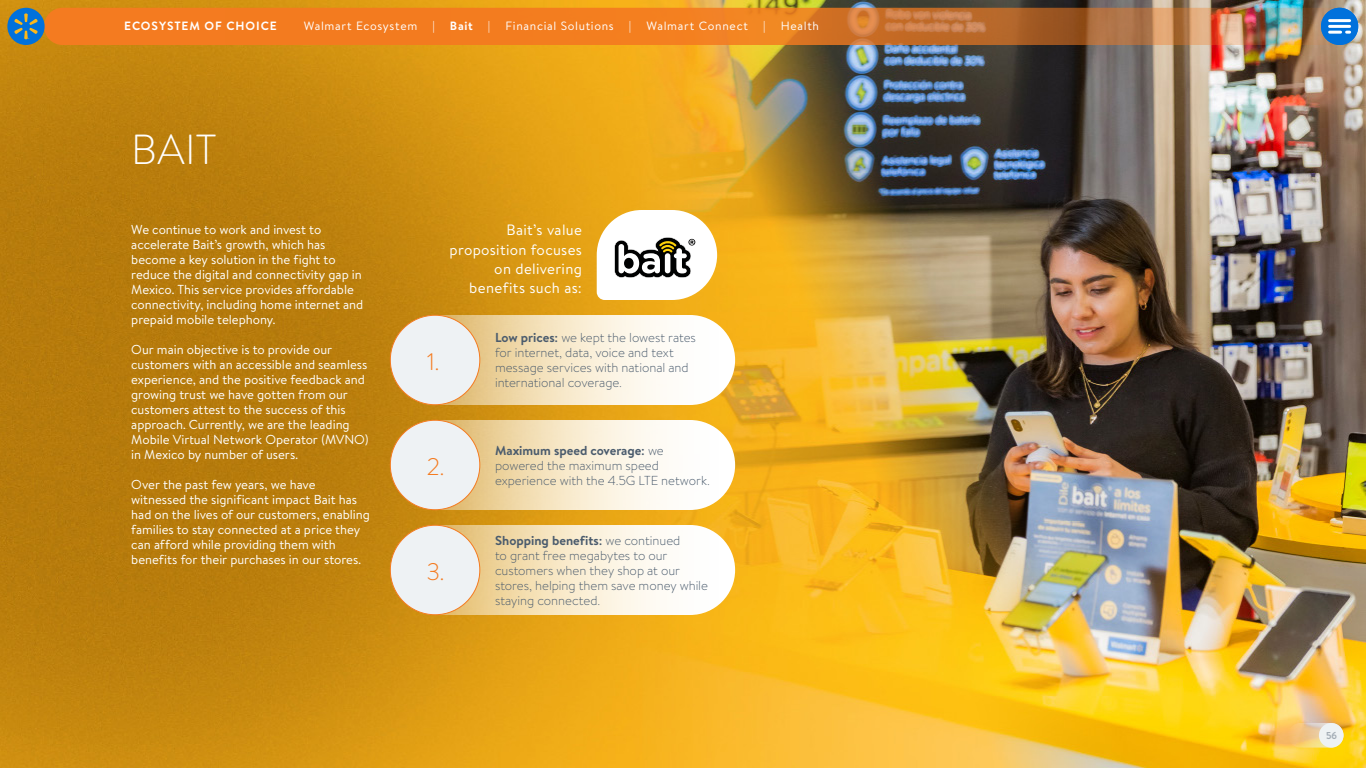
<style>
.page{position:relative;width:1366px;height:768px;background:#fff}
.page>*{position:absolute;margin:0;border:0;box-sizing:border-box;transform-origin:0 0}
.t1{font:300 42px "Bogle";color:#fff}
.t2{font:300 24px "Bogle";color:#f47b20}
.t3{font:15px/19px "Bogle";letter-spacing:.02em;color:#fff;text-align:right}
.t4{font:13px/15px "Bogle";letter-spacing:-.005em;color:#fff}
.t5{font:300 13px/15px "Bogle";letter-spacing:-.005em;color:#4a5b6d}
.t6{font:12px "Bogle";letter-spacing:.055em;color:#fff}
.t7{font:700 12px "Bogle";letter-spacing:.075em;color:#fff}
.t8{font:700 10px "Bogle";color:#a4adb6}
.s1{font-weight:700}
</style>
<div class="page">
<img style="left:0;top:0;width:1366px;height:768px">
<svg style="left:390px;top:315px;width:345px;height:90px"></svg>
<svg style="left:390px;top:420px;width:345px;height:90px"></svg>
<svg style="left:390px;top:525px;width:345px;height:90px"></svg>
<div style="left:390px;top:315px;width:90px;height:90px;background:#eef2f4;border-radius:50%"></div>
<div style="left:390px;top:420px;width:90px;height:90px;background:#eef2f4;border-radius:50%"></div>
<div style="left:390px;top:525px;width:90px;height:90px;background:#eef2f4;border-radius:50%"></div>
<svg style="left:597px;top:210px;width:120px;height:90px"></svg>
<svg style="left:1288px;top:723px;width:56px;height:25px"></svg>
<div style="left:1319px;top:723px;width:25px;height:25px;background:#eef2f4;border-radius:50%"></div>
<svg style="left:44px;top:8px;width:1312px;height:37px;background:#db7b2f"></svg>
<div style="left:1321px;top:8px;width:37px;height:37px;background:#0071dc;border-radius:50%"></div>
<hr style="left:1330px;top:19px;width:20px;height:3px;background:#fff">
<hr style="left:1330px;top:25px;width:20px;height:3px;background:#fff">
<svg style="left:1330px;top:31px;width:11px;height:3px"></svg>
<div style="left:7px;top:8px;width:38px;height:37px;background:#0071dc;border-radius:50%"></div>
<svg style="left:14px;top:13px;width:24px;height:26px"></svg>
<p class="t7" style="left:124px;top:17px;width:154px">ECOSYSTEM OF CHOICE</p>
<p class="t6" style="left:304px;top:17px;width:115px">Walmart Ecosystem</p>
<p class="t6" style="left:432px;top:17px;width:4px">|</p>
<p class="t7" style="left:450px;top:17px;width:24px">Bait</p>
<p class="t6" style="left:488px;top:17px;width:4px">|</p>
<p class="t6" style="left:505px;top:17px;width:110px">Financial Solutions</p>
<p class="t6" style="left:629px;top:17px;width:4px">|</p>
<p class="t6" style="left:646px;top:17px;width:103px">Walmart Connect</p>
<p class="t6" style="left:763px;top:17px;width:4px">|</p>
<p class="t6" style="left:781px;top:17px;width:40px">Health</p>
<h1 class="t1" style="left:131px;top:121px;width:87px">BAIT</h1>
<p class="t4" style="left:131px;top:222px;width:234px">We continue to work and invest to accelerate Bait’s growth, which has become a key solution in the fight to reduce the digital and connectivity gap in Mexico. This service provides affordable connectivity, including home internet and prepaid mobile telephony.</p>
<p class="t4" style="left:131px;top:342px;width:239px">Our main objective is to provide our customers with an accessible and seamless experience, and the positive feedback and growing trust we have gotten from our customers attest to the success of this approach. Currently, we are the leading Mobile Virtual Network Operator (MVNO) in Mexico by number of users.</p>
<p class="t4" style="left:131px;top:477px;width:240px">Over the past few years, we have witnessed the significant impact Bait has had on the lives of our customers, enabling families to stay connected at a price they can afford while providing them with benefits for their purchases in our stores.</p>
<p class="t3" style="left:450px;top:220px;width:134px">Bait’s value proposition focuses on delivering benefits such as:</p>
<h2 class="t2" style="left:427px;top:346px;width:14px">1.</h2>
<p class="t5" style="left:495px;top:330px;width:202px"><span class="s1">Low prices:</span> we kept the lowest rates for internet, data, voice and text message services with national and international coverage.</p>
<h2 class="t2" style="left:427px;top:451px;width:20px">2.</h2>
<h2 class="t2" style="left:427px;top:556px;width:20px">3.</h2>
<p class="t5" style="left:495px;top:442px;width:216px"><span class="s1">Maximum speed coverage:</span> we powered the maximum speed experience with the 4.5G LTE network.</p>
<p class="t5" style="left:495px;top:532px;width:214px"><span class="s1">Shopping benefits:</span> we continued<br>to grant free megabytes to our customers when they shop at our stores, helping them save money while staying connected.</p>
<p class="t8" style="left:1326px;top:728px;width:12px">56</p>
</div>
